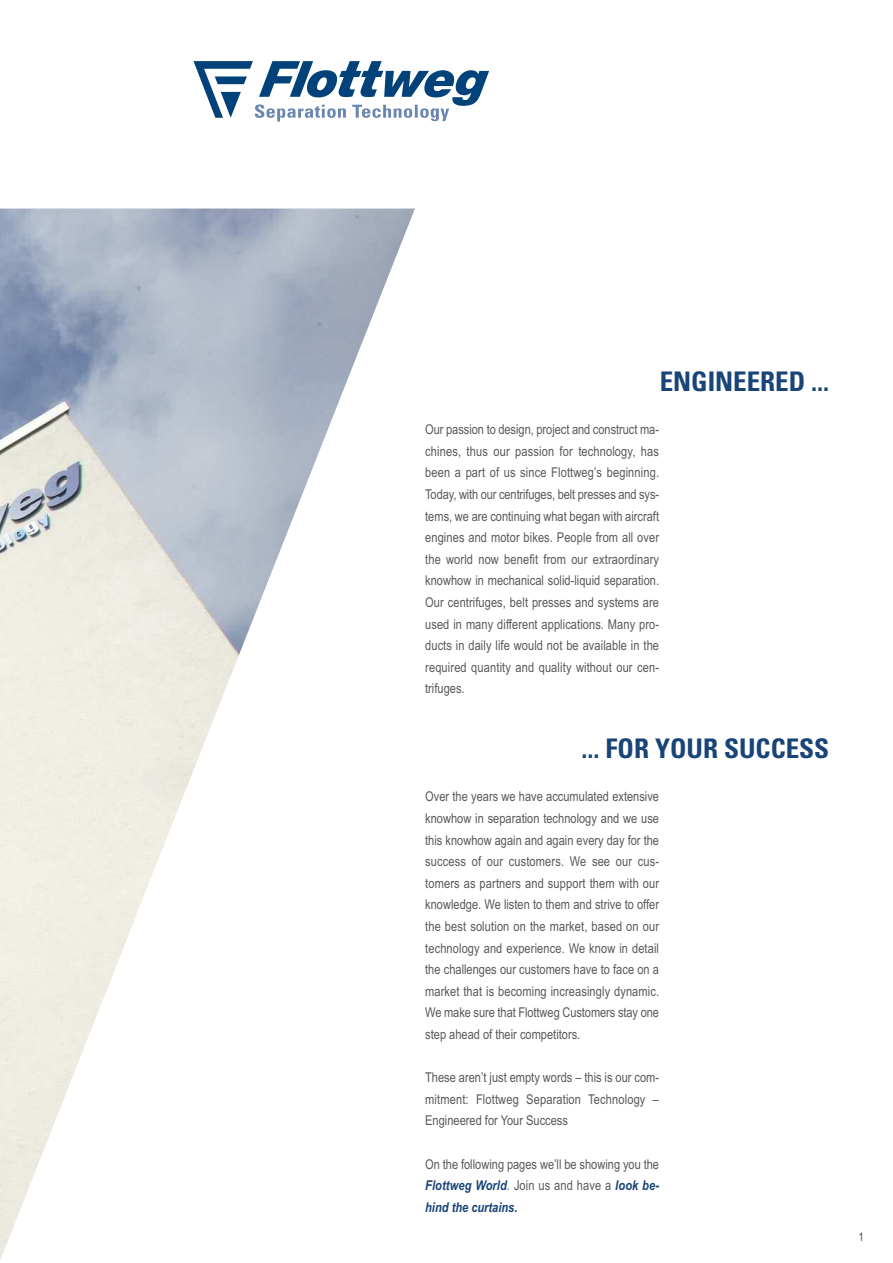
<style>
.page{position:relative;width:893px;height:1263px;background:#fff}
.page>*{position:absolute;margin:0;border:0;box-sizing:border-box;transform-origin:0 0}
.t1{font:700 condensed 27px "Univers";color:#184478}
.t2{font:13.5px/21.6px "Arial Narrow";color:#57585b;text-align:justify}
.t3{font:12px "Arial Narrow";color:#525152}
.s1{font-weight:700;font-style:italic;color:#184478}
</style>
<div class="page">
<img style="left:0;top:209px;width:415px;height:1051px">
<svg style="left:193px;top:61px;width:296px;height:61px"></svg>
<h1 class="t1" style="left:660px;top:371px;width:171px">ENGINEERED ...</h1>
<p class="t2" style="left:425px;top:419px;width:235px">Our passion to design, project and construct ma&shy;chines, thus our passion for technology, has been a part of us since Flottweg’s beginning.<br>Today, with our centrifuges, belt presses and sys&shy;tems, we are continuing what began with aircraft engines and motor bikes. People from all over the world now benefit from our extraordinary knowhow in mechanical solid-liquid separation.<br>Our centrifuges, belt presses and systems are used in many different applications. Many pro&shy;ducts in daily life would not be available in the required quantity and quality without our cen&shy;trifuges.</p>
<h1 class="t1" style="left:582px;top:739px;width:249px">... FOR YOUR SUCCESS</h1>
<p class="t2" style="left:425px;top:786px;width:235px">Over the years we have accumulated extensive knowhow in separation technology and we use this knowhow again and again every day for the success of our customers. We see our cus&shy;tomers as partners and support them with our knowledge. We listen to them and strive to offer the best solution on the market, based on our technology and experience. We know in detail the challenges our customers have to face on a market that is becoming increasingly dynamic.<br>We make sure that Flottweg Customers stay one step ahead of their competitors.</p>
<p class="t2" style="left:425px;top:1067px;width:235px">These aren’t just empty words – this is our com&shy;mitment: Flottweg Separation Technology – Engineered for Your Success</p>
<p class="t2" style="left:425px;top:1153px;width:235px">On the following pages we’ll be showing you the <span class="s1">Flottweg World</span>. Join us and have a <span class="s1">look be&shy;hind the curtains.</span></p>
<p class="t3" style="left:858px;top:1229px;width:7px">1</p>
</div>
